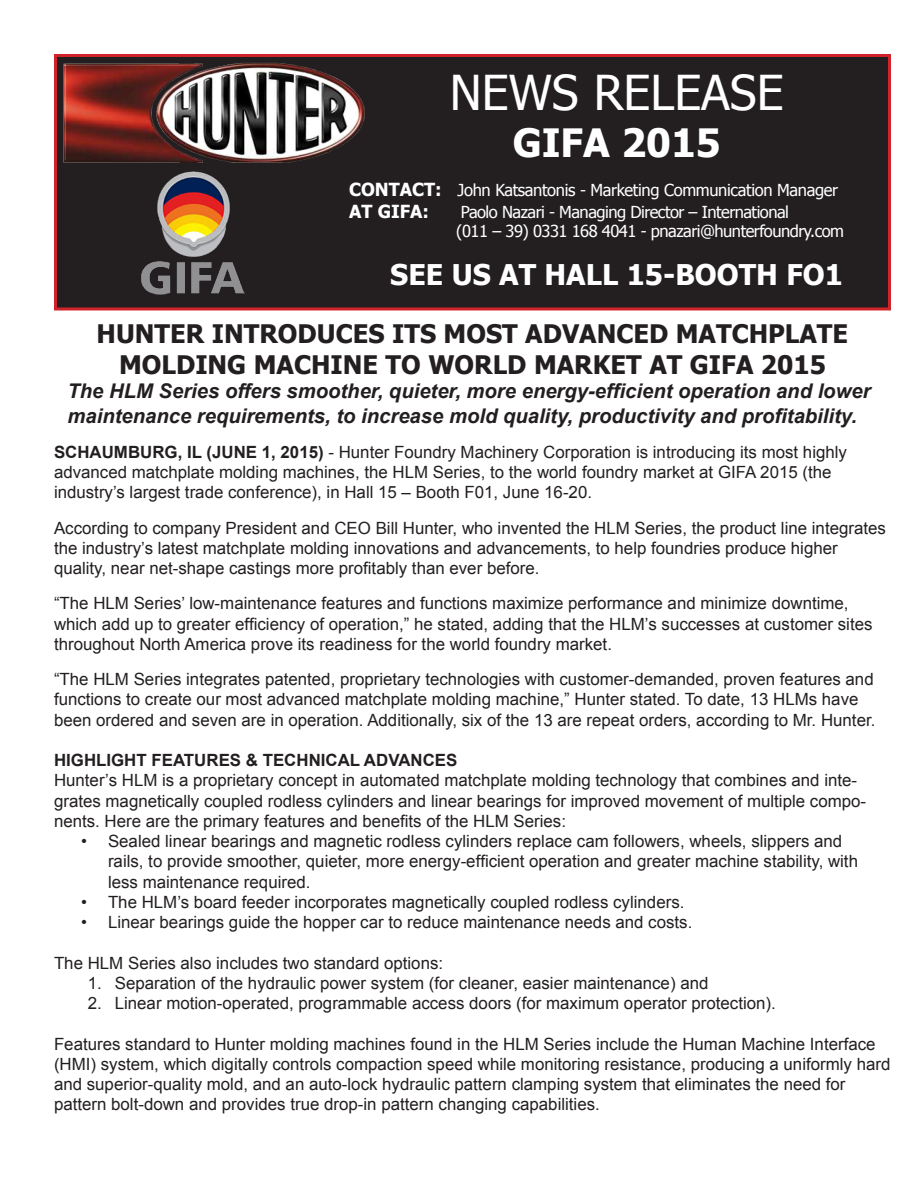
<style>
.page{position:relative;width:918px;height:1188px;background:#fff}
.page>*{position:absolute;margin:0;border:0;box-sizing:border-box;transform-origin:0 0}
.t1{font:48px "Tahoma";color:#fff}
.t2{font:700 39px "Tahoma";color:#fff}
.t3{font:700 28.5px "Tahoma";color:#fff}
.t4{font:700 25.5px/30.6px "Tahoma";color:#231f20;text-align:center}
.t5{font:italic 700 20.25px/24.3px "Arial";color:#231f20}
.t6{font:700 18px "Tahoma";color:#fff}
.t7{font:16.8px/20.2px "Arial";color:#231f20}
.t8{font:700 16.8px "Arial";color:#231f20}
.t9{font:16.5px "Tahoma";letter-spacing:-.03em;color:#fff}
.s1{font-weight:700;font-size:18px}
.s2{font-weight:700}
</style>
<div class="page">
<div style="left:56px;top:56px;width:834px;height:253px;background:#231f20"></div>
<img style="left:63px;top:62px;width:302px;height:101px">
<div style="left:54px;top:54px;width:837px;height:256px;border:3px solid #d1232a"></div>
<img style="left:141px;top:171px;width:104px;height:124px">
<p class="t1" style="left:450px;top:60px;width:335px">NEWS RELEASE</p>
<p class="t2" style="left:513px;top:115px;width:210px">GIFA 2015</p>
<p class="t9" style="left:349px;top:179px;width:491px"><span class="s1">CONTACT:</span> John Katsantonis - Marketing Communication Manager</p>
<p class="t6" style="left:349px;top:198px;width:82px">AT GIFA:</p>
<p class="t9" style="left:461px;top:201px;width:330px">Paolo Nazari - Managing Director – International</p>
<p class="t9" style="left:456px;top:220px;width:389px">(011 – 39) 0331 168 4041 - pnazari@hunterfoundry.com</p>
<p class="t3" style="left:390px;top:255px;width:454px">SEE US AT HALL 15-BOOTH FO1</p>
<p class="t4" style="left:97px;top:317px;width:753px">HUNTER INTRODUCES ITS MOST ADVANCED MATCHPLATE<br>MOLDING MACHINE TO WORLD MARKET AT GIFA 2015</p>
<p class="t5" style="left:68px;top:380px;width:805px">The HLM Series offers smoother, quieter, more energy-efficient operation and lower maintenance requirements, to increase mold quality, productivity and profitability.</p>
<p class="t7" style="left:54px;top:442px;width:795px"><span class="s2">SCHAUMBURG, IL (JUNE 1, 2015)</span> - Hunter Foundry Machinery Corporation is introducing its most highly advanced matchplate molding machines, the HLM Series, to the world foundry market at GIFA 2015 (the industry’s largest trade conference), in Hall 15 – Booth F01, June 16-20.</p>
<p class="t7" style="left:54px;top:518px;width:833px">According to company President and CEO Bill Hunter, who invented the HLM Series, the product line integrates</p>
<p class="t7" style="left:54px;top:538px;width:785px">the industry’s latest matchplate molding innovations and advancements, to help foundries produce higher</p>
<p class="t7" style="left:54px;top:558px;width:487px">quality, near net-shape castings more profitably than ever before.</p>
<p class="t7" style="left:54px;top:594px;width:796px">“The HLM Series’ low-maintenance features and functions maximize performance and minimize downtime,</p>
<p class="t7" style="left:54px;top:614px;width:820px">which add up to greater efficiency of operation,” he stated, adding that the HLM’s successes at customer sites</p>
<p class="t7" style="left:54px;top:634px;width:560px">throughout North America prove its readiness for the world foundry market.</p>
<p class="t7" style="left:54px;top:669px;width:821px">“The HLM Series integrates patented, proprietary technologies with customer-demanded, proven features and</p>
<p class="t7" style="left:54px;top:690px;width:823px">functions to create our most advanced matchplate molding machine,” Hunter stated. To date, 13 HLMs have been ordered and seven are in operation. Additionally, six of the 13 are repeat orders, according to Mr. Hunter.</p>
<p class="t8" style="left:54px;top:749px;width:405px">HIGHLIGHT FEATURES &amp; TECHNICAL ADVANCES</p>
<p class="t7" style="left:54px;top:771px;width:814px">Hunter’s HLM is a proprietary concept in automated matchplate molding technology that combines and inte&shy;grates magnetically coupled rodless cylinders and linear bearings for improved movement of multiple compo&shy;nents. Here are the primary features and benefits of the HLM Series:</p>
<p class="t7" style="left:108px;top:831px;width:752px;text-indent:-27px">• Sealed linear bearings and magnetic rodless cylinders replace cam followers, wheels, slippers and rails, to provide smoother, quieter, more energy-efficient operation and greater machine stability, with less maintenance required.</p>
<p class="t7" style="left:81px;top:892px;width:605px">• The HLM’s board feeder incorporates magnetically coupled rodless cylinders.</p>
<p class="t7" style="left:81px;top:912px;width:613px">• Linear bearings guide the hopper car to reduce maintenance needs and costs.</p>
<p class="t7" style="left:54px;top:953px;width:391px">The HLM Series also includes two standard options:</p>
<p class="t7" style="left:88px;top:973px;width:622px">1. Separation of the hydraulic power system (for cleaner, easier maintenance) and</p>
<p class="t7" style="left:88px;top:993px;width:690px">2. Linear motion-operated, programmable access doors (for maximum operator protection).</p>
<p class="t7" style="left:54px;top:1034px;width:823px">Features standard to Hunter molding machines found in the HLM Series include the Human Machine Interface</p>
<p class="t7" style="left:54px;top:1054px;width:838px">(HMI) system, which digitally controls compaction speed while monitoring resistance, producing a uniformly hard</p>
<p class="t7" style="left:54px;top:1074px;width:793px">and superior-quality mold, and an auto-lock hydraulic pattern clamping system that eliminates the need for</p>
<p class="t7" style="left:54px;top:1095px;width:547px">pattern bolt-down and provides true drop-in pattern changing capabilities.</p>
</div>
